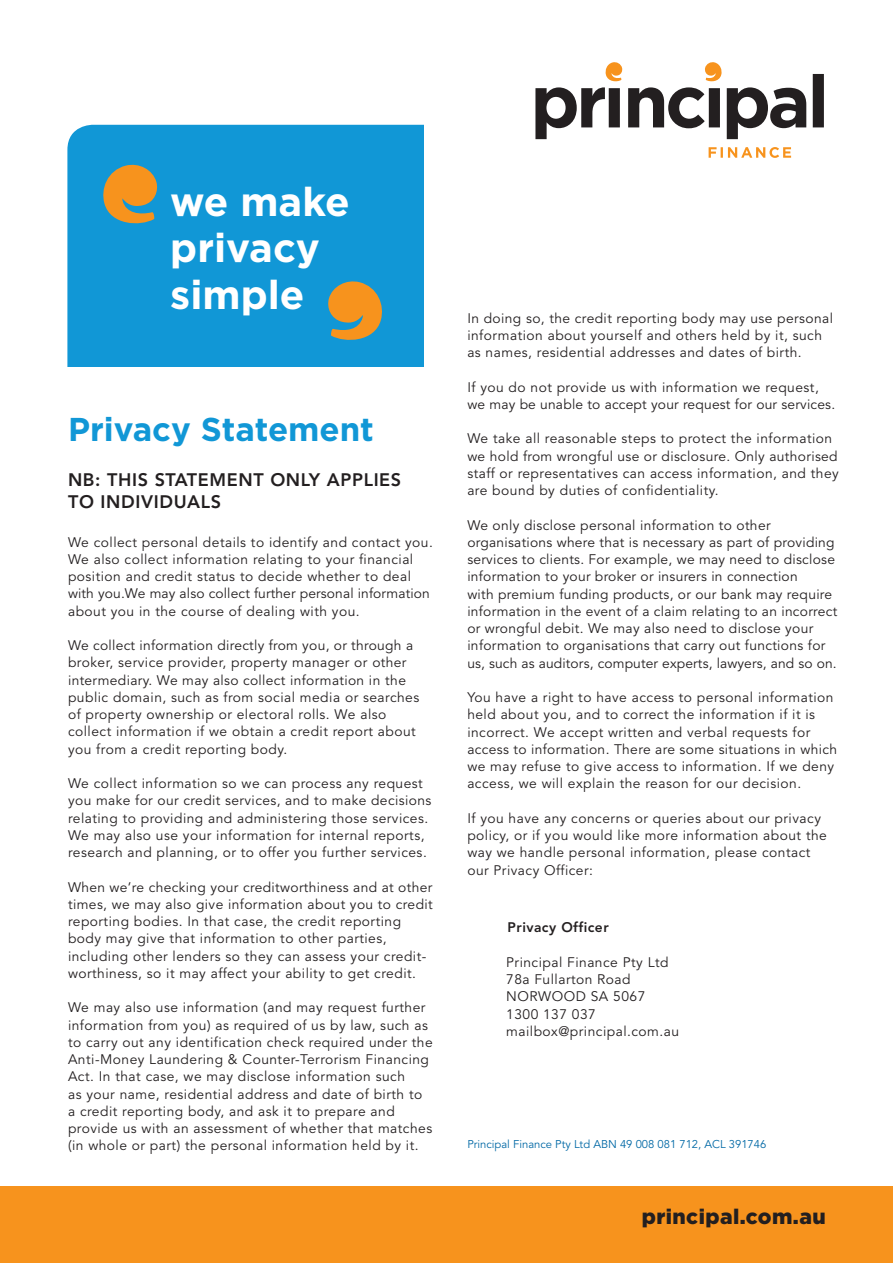
<style>
.page{position:relative;width:893px;height:1263px;background:#fff}
.page>*{position:absolute;margin:0;border:0;box-sizing:border-box;transform-origin:0 0}
.t1{font:700 40.2px/46.7px "Gotham Pro";color:#fff}
.t2{font:700 33px "Gotham Pro";color:#1197d6}
.t3{font:900 21px "Gotham Pro";letter-spacing:.02em;color:#231f20}
.t4{font:800 18px/22.5px "Avenir";letter-spacing:.035em;color:#231f20}
.t5{font:13.8px/17.2px "Avenir";letter-spacing:.035em;color:#231f20}
.t6{font:13.8px/17.2px "Avenir";letter-spacing:.015em;color:#231f20}
.t7{font:800 13.8px "Avenir";letter-spacing:.035em;color:#231f20}
.t8{font:11.25px "Avenir";color:#0068a5}
</style>
<div class="page">
<div style="left:67px;top:125px;width:357px;height:241px;background:#1197d6"></div>
<svg style="left:103px;top:165px;width:54px;height:58px;background:#b9944e"></svg>
<svg style="left:328px;top:281px;width:54px;height:59px;background:#b79450"></svg>
<svg style="left:709px;top:147px;width:82px;height:11px"></svg>
<svg style="left:535px;top:62px;width:289px;height:77px"></svg>
<div style="left:0;top:1186px;width:893px;height:77px;background:#f7931d"></div>
<p class="t1" style="left:170px;top:178px;width:181px">we make privacy simple</p>
<p class="t2" style="left:68px;top:410px;width:307px">Privacy Statement</p>
<p class="t4" style="left:68px;top:470px;width:335px">NB: THIS STATEMENT ONLY APPLIES<br>TO INDIVIDUALS</p>
<p class="t5" style="left:68px;top:535px;width:366px">We collect personal details to identify and contact you.<br>We also collect information relating to your financial position and credit status to decide whether to deal with you.We may also collect further personal information about you in the course of dealing with you.</p>
<p class="t5" style="left:68px;top:638px;width:353px">We collect information directly from you, or through a broker, service provider, property manager or other intermediary. We may also collect information in the public domain, such as from social media or searches of property ownership or electoral rolls. We also collect information if we obtain a credit report about you from a credit reporting body.</p>
<p class="t5" style="left:68px;top:776px;width:365px">We collect information so we can process any request you make for our credit services, and to make decisions relating to providing and administering those services.<br>We may also use your information for internal reports, research and planning, or to offer you further services.</p>
<p class="t5" style="left:68px;top:880px;width:366px">When we’re checking your creditworthiness and at other times, we may also give information about you to credit reporting bodies. In that case, the credit reporting body may give that information to other parties, including other lenders so they can assess your credit&shy;worthiness, so it may affect your ability to get credit.</p>
<p class="t5" style="left:68px;top:1000px;width:366px">We may also use information (and may request further information from you) as required of us by law, such as to carry out any identification check required under the Anti-Money Laundering &amp; Counter-Terrorism Financing Act. In that case, we may disclose information such<br>as your name, residential address and date of birth to a credit reporting body, and ask it to prepare and provide us with an assessment of whether that matches (in whole or part) the personal information held by it.</p>
<p class="t5" style="left:467px;top:311px;width:367px">In doing so, the credit reporting body may use personal information about yourself and others held by it, such as names, residential addresses and dates of birth.</p>
<p class="t6" style="left:467px;top:380px;width:369px">If you do not provide us with information we request, we may be unable to accept your request for our services.</p>
<p class="t5" style="left:467px;top:431px;width:373px">We take all reasonable steps to protect the information we hold from wrongful use or disclosure. Only authorised staff or representatives can access information, and they are bound by duties of confidentiality.</p>
<p class="t5" style="left:467px;top:518px;width:371px">We only disclose personal information to other organisations where that is necessary as part of providing services to clients. For example, we may need to disclose information to your broker or insurers in connection<br>with premium funding products, or our bank may require information in the event of a claim relating to an incorrect or wrongful debit. We may also need to disclose your information to organisations that carry out functions for us, such as auditors, computer experts, lawyers, and so on.</p>
<p class="t5" style="left:467px;top:690px;width:371px">You have a right to have access to personal information held about you, and to correct the information if it is incorrect. We accept written and verbal requests for access to information. There are some situations in which we may refuse to give access to information. If we deny access, we will explain the reason for our decision.</p>
<p class="t5" style="left:467px;top:811px;width:361px">If you have any concerns or queries about our privacy policy, or if you would like more information about the way we handle personal information, please contact our Privacy Officer:</p>
<p class="t7" style="left:508px;top:922px;width:103px">Privacy Officer</p>
<p class="t5" style="left:506px;top:955px;width:174px">Principal Finance Pty Ltd<br>78a Fullarton Road<br>NORWOOD SA 5067<br>1300 137 037 mailbox@principal.com.au</p>
<p class="t8" style="left:467px;top:1139px;width:301px">Principal Finance Pty Ltd ABN 49 008 081 712, ACL 391746</p>
<p class="t3" style="left:642px;top:1205px;width:185px">principal.com.au</p>
</div>
